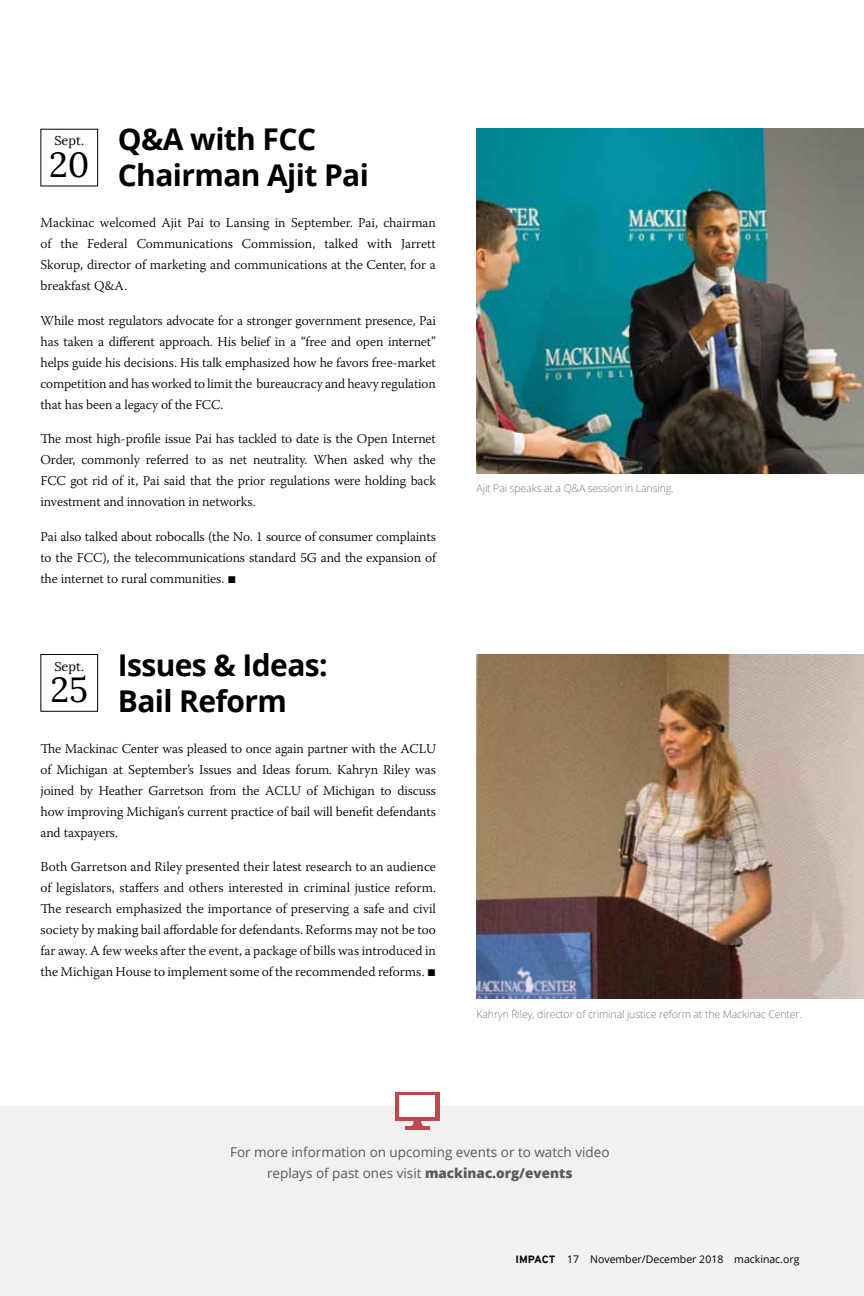
<style>
.page{position:relative;width:864px;height:1296px;background:#fff}
.page>*{position:absolute;margin:0;border:0;box-sizing:border-box;transform-origin:0 0}
.t1{font:34.8px "Lora";color:#000}
.t2{font:700 30px/36px "Open Sans";letter-spacing:-.02em;color:#000}
.t3{font:300 13.5px/21px "Warnock Pro";letter-spacing:-.01em;color:#000;text-align:justify}
.t4{font:13.5px/21.6px "Open Sans";color:#58595b;text-align:center}
.t5{font:12.75px "Lora";color:#000}
.t6{font:300 10.5px "Open Sans";letter-spacing:-.01em;color:#77787b}
.t7{font:10.5px "Open Sans";color:#000}
.s1{font-family:"Apex Serif";font-weight:400}
.s2{font-weight:800}
.s3{font-family:"Interstate";font-weight:700}
</style>
<div class="page">
<div style="left:0;top:1106px;width:864px;height:190px;background:#f1f1f2"></div>
<img style="left:477px;top:129px;width:387px;height:344px">
<img style="left:477px;top:654px;width:387px;height:344px">
<div style="left:40px;top:654px;width:58px;height:58px;border:1px solid #000"></div>
<svg style="left:395px;top:1092px;width:45px;height:38px"></svg>
<p class="t5" style="left:54px;top:133px;width:31px">Sept.</p>
<h1 class="t1" style="left:49px;top:143px;width:42px">20</h1>
<h2 class="t2" style="left:118px;top:121px;width:253px">Q&amp;A with FCC<br>Chairman Ajit Pai</h2>
<p class="t3" style="left:40px;top:212px;width:397px">Mackinac welcomed Ajit Pai to Lansing in September. Pai, chairman of the Federal Communications Commission, talked with Jarrett Skorup, director of marketing and communications at the Center, for a breakfast Q&amp;A.</p>
<p class="t3" style="left:40px;top:310px;width:397px">While most regulators advocate for a stronger government presence, Pai has taken a different approach. His belief in a “free and open internet” helps guide his decisions. His talk emphasized how he favors free-market competition and has worked to limit the bureaucracy and heavy regulation that has been a legacy of the FCC.</p>
<p class="t3" style="left:40px;top:428px;width:397px">The most high-profile issue Pai has tackled to date is the Open Internet Order, commonly referred to as net neutrality. When asked why the FCC got rid of it, Pai said that the prior regulations were holding back investment and innovation in networks.</p>
<p class="t3" style="left:40px;top:526px;width:397px">Pai also talked about robocalls (the No. 1 source of consumer complaints to the FCC), the telecommunications standard 5G and the expansion of the internet to rural communities. <span class="s1">¬</span></p>
<p class="t5" style="left:54px;top:659px;width:31px">Sept.</p>
<h1 class="t1" style="left:50px;top:668px;width:39px">25</h1>
<h2 class="t2" style="left:118px;top:646px;width:212px">Issues &amp; Ideas:<br>Bail Reform</h2>
<p class="t3" style="left:40px;top:737px;width:397px">The Mackinac Center was pleased to once again partner with the ACLU of Michigan at September’s Issues and Ideas forum. Kahryn Riley was joined by Heather Garretson from the ACLU of Michigan to discuss how improving Michigan’s current practice of bail will benefit defendants and taxpayers.</p>
<p class="t3" style="left:40px;top:856px;width:397px">Both Garretson and Riley presented their latest research to an audience of legislators, staffers and others interested in criminal justice reform.<br>The research emphasized the importance of preserving a safe and civil society by making bail affordable for defendants. Reforms may not be too far away. A few weeks after the event, a package of bills was introduced in the Michigan House to implement some of the recommended reforms. <span class="s1">¬</span></p>
<p class="t6" style="left:477px;top:481px;width:199px">Ajit Pai speaks at a Q&amp;A session in Lansing.</p>
<p class="t6" style="left:477px;top:1007px;width:327px">Kahryn Riley, director of criminal justice reform at the Mackinac Center.</p>
<p class="t4" style="left:230px;top:1141px;width:381px">For more information on upcoming events or to watch video replays of past ones visit <span class="s2">mackinac.org/events</span></p>
<p class="t7" style="left:516px;top:1252px;width:285px"><span class="s3">IMPACT</span> 17 November/December 2018 mackinac.org</p>
</div>
